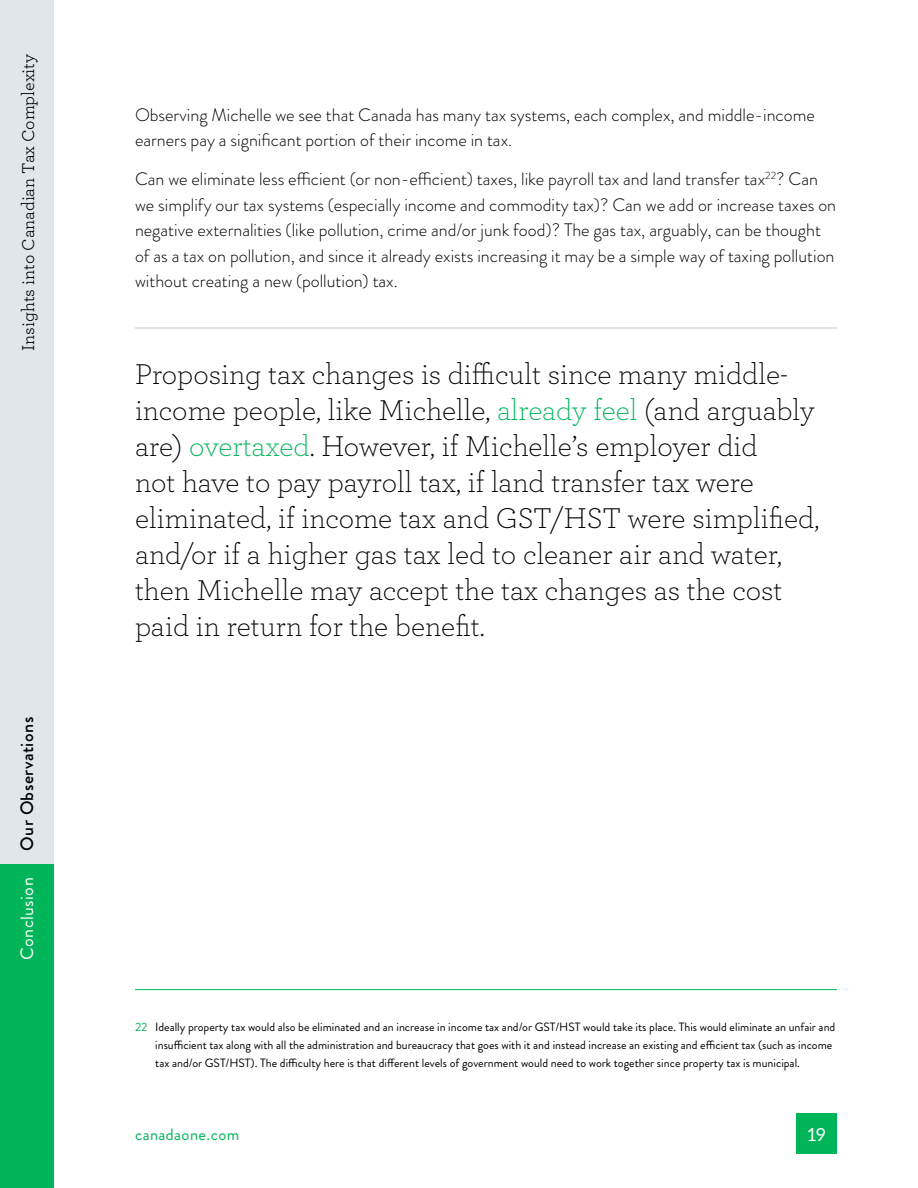
<style>
.page{position:relative;width:918px;height:1188px;background:#fff}
.page>*{position:absolute;margin:0;border:0;box-sizing:border-box;transform-origin:0 0}
.t1{font:300 30px/36px "Archer";color:#000}
.t2{font:300 18px/25.5px "Brandon Grotesque";color:#000}
.t3{font:18px "Archer";color:#000}
.t4{font:500 18px "Brandon Grotesque";letter-spacing:.025em;color:#000}
.t5{font:18px "Brandon Grotesque";letter-spacing:.025em;color:#fff}
.t6{font:18px "Aleo";color:#fff}
.t7{font:16.5px "Brandon Grotesque";letter-spacing:.025em;color:#00b45a}
.t8{font:12px/18px "Brandon Grotesque";color:#000}
.s1{color:#00b45a}
</style>
<div class="page">
<div style="left:0;top:0;width:54px;height:1188px;background:#e1e6eb"></div>
<div style="left:0;top:864px;width:54px;height:324px;background:#00b45a"></div>
<div style="left:796px;top:1114px;width:41px;height:40px;background:#00b45a"></div>
<hr style="left:135px;top:328px;width:702px;height:1px;background:#c7c8ca">
<hr style="left:135px;top:989px;width:702px;height:1px;background:#00b45a">
<p class="t3" style="left:16px;top:351px;width:299px;rotate:-90deg">Insights into Canadian Tax Complexity</p>
<p class="t4" style="left:15px;top:850px;width:135px;rotate:-90deg">Our Observations</p>
<p class="t5" style="left:15px;top:960px;width:84px;rotate:-90deg">Conclusion</p>
<p class="t2" style="left:135px;top:102px;width:681px">Observing Michelle we see that Canada has many tax systems, each complex, and middle-income earners pay a significant portion of their income in tax.</p>
<p class="t2" style="left:135px;top:166px;width:703px">Can we eliminate less efficient (or non-efficient) taxes, like payroll tax and land transfer tax<sup>22</sup>? Can we simplify our tax systems (especially income and commodity tax)? Can we add or increase taxes on negative externalities (like pollution, crime and/or junk food)? The gas tax, arguably, can be thought of as a tax on pollution, and since it already exists increasing it may be a simple way of taxing pollution without creating a new (pollution) tax.</p>
<p class="t1" style="left:135px;top:355px;width:686px">Proposing tax changes is difficult since many middle&shy;income people, like Michelle, <span class="s1">already feel</span> (and arguably are) <span class="s1">overtaxed</span>. However, if Michelle’s employer did<br>not have to pay payroll tax, if land transfer tax were eliminated, if income tax and GST/HST were simplified, and/or if a higher gas tax led to cleaner air and water, then Michelle may accept the tax changes as the cost paid in return for the benefit.</p>
<p class="t8" style="left:155px;top:1018px;width:682px;text-indent:-20px"><span class="s1">22</span> Ideally property tax would also be eliminated and an increase in income tax and/or GST/HST would take its place. This would eliminate an unfair and insufficient tax along with all the administration and bureaucracy that goes with it and instead increase an existing and efficient tax (such as income tax and/or GST/HST). The difficulty here is that different levels of government would need to work together since property tax is municipal.</p>
<p class="t7" style="left:135px;top:1123px;width:106px">canadaone.com</p>
<p class="t6" style="left:808px;top:1125px;width:19px">19</p>
</div>
